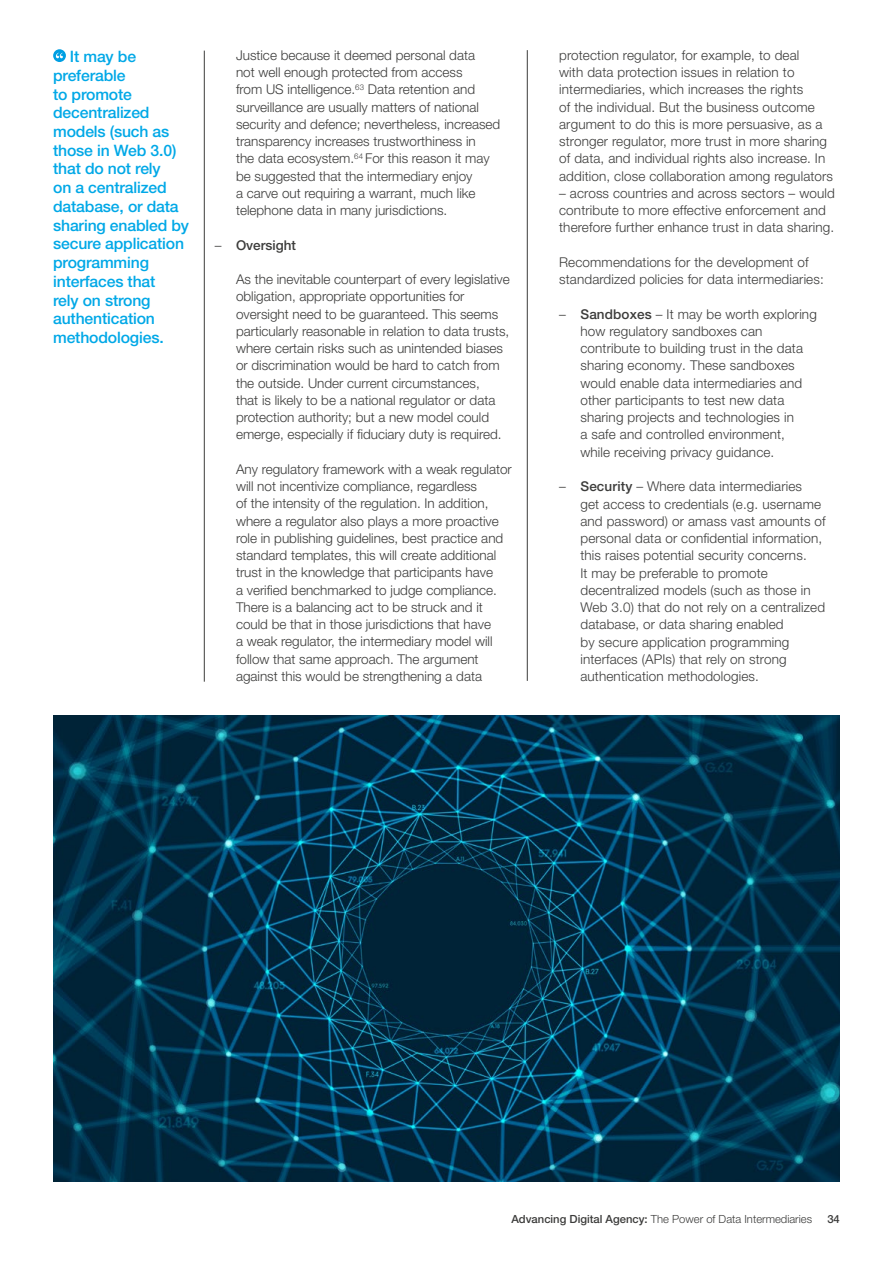
<style>
.page{position:relative;width:893px;height:1263px;background:#fff}
.page>*{position:absolute;margin:0;border:0;box-sizing:border-box;transform-origin:0 0}
.t1{font:500 15.75px/18.8px "Helvetica Neue LT Pro";letter-spacing:-.01em;color:#00a8e7}
.t2{font:300 13.5px/17.2px "Helvetica Neue LT Pro";color:#3c3c3b}
.t3{font:500 13.5px "Helvetica Neue LT Pro";color:#3c3c3b}
.t4{font:300 11.25px "Helvetica Neue LT Pro";color:#3c3c3b}
.t5{font:500 11.25px "Helvetica Neue LT Pro";color:#3c3c3b}
.s1{font-weight:300}
.s2{font-weight:500}
</style>
<div class="page">
<hr style="left:527px;top:50px;width:1px;height:631px;background:#3c3c3b">
<hr style="left:204px;top:51px;width:1px;height:631px;background:#3c3c3b">
<img style="left:53px;top:715px;width:787px;height:466px">
<svg style="left:53px;top:49px;width:13px;height:13px"></svg>
<svg style="left:56px;top:53px;width:7px;height:5px"></svg>
<p class="t1" style="left:53px;top:47px;width:137px;text-indent:17px">It may be preferable<br>to promote decentralized models (such as those in Web 3.0) that do not rely<br>on a centralized database, or data sharing enabled by secure application programming interfaces that<br>rely on strong authentication methodologies.</p>
<p class="t2" style="left:236px;top:46px;width:266px">Justice because it deemed personal data<br>not well enough protected from access<br>from US intelligence.<sup>63</sup> Data retention and surveillance are usually matters of national security and defence; nevertheless, increased transparency increases trustworthiness in<br>the data ecosystem.<sup>64</sup> For this reason it may be suggested that the intermediary enjoy<br>a carve out requiring a warrant, much like telephone data in many jurisdictions.</p>
<p class="t3" style="left:215px;top:237px;width:83px"><span class="s1">–</span> Oversight</p>
<p class="t2" style="left:236px;top:270px;width:275px">As the inevitable counterpart of every legislative obligation, appropriate opportunities for oversight need to be guaranteed. This seems particularly reasonable in relation to data trusts, where certain risks such as unintended biases or discrimination would be hard to catch from the outside. Under current circumstances,<br>that is likely to be a national regulator or data protection authority; but a new model could emerge, especially if fiduciary duty is required.</p>
<p class="t2" style="left:236px;top:460px;width:277px">Any regulatory framework with a weak regulator will not incentivize compliance, regardless<br>of the intensity of the regulation. In addition, where a regulator also plays a more proactive role in publishing guidelines, best practice and standard templates, this will create additional trust in the knowledge that participants have<br>a verified benchmarked to judge compliance.<br>There is a balancing act to be struck and it could be that in those jurisdictions that have<br>a weak regulator, the intermediary model will follow that same approach. The argument against this would be strengthening a data</p>
<p class="t2" style="left:559px;top:46px;width:275px">protection regulator, for example, to deal<br>with data protection issues in relation to intermediaries, which increases the rights<br>of the individual. But the business outcome argument to do this is more persuasive, as a stronger regulator, more trust in more sharing of data, and individual rights also increase. In addition, close collaboration among regulators</p>
<p class="t2" style="left:559px;top:184px;width:277px">– across countries and across sectors – would contribute to more effective enforcement and therefore further enhance trust in data sharing.</p>
<p class="t2" style="left:559px;top:253px;width:266px">Recommendations for the development of standardized policies for data intermediaries:</p>
<p class="t2" style="left:580px;top:305px;width:238px;text-indent:-21px">– <span class="s2">Sandboxes</span> – It may be worth exploring how regulatory sandboxes can contribute to building trust in the data sharing economy. These sandboxes would enable data intermediaries and other participants to test new data sharing projects and technologies in<br>a safe and controlled environment, while receiving privacy guidance.</p>
<p class="t2" style="left:580px;top:477px;width:247px;text-indent:-21px">– <span class="s2">Security</span> – Where data intermediaries<br>get access to credentials (e.g. username and password) or amass vast amounts of personal data or confidential information, this raises potential security concerns.<br>It may be preferable to promote decentralized models (such as those in Web 3.0) that do not rely on a centralized database, or data sharing enabled<br>by secure application programming interfaces (APIs) that rely on strong authentication methodologies.</p>
<p class="t4" style="left:511px;top:1212px;width:302px"><span class="s2">Advancing Digital Agency:</span> The Power of Data Intermediaries</p>
<p class="t5" style="left:827px;top:1212px;width:14px">34</p>
</div>
